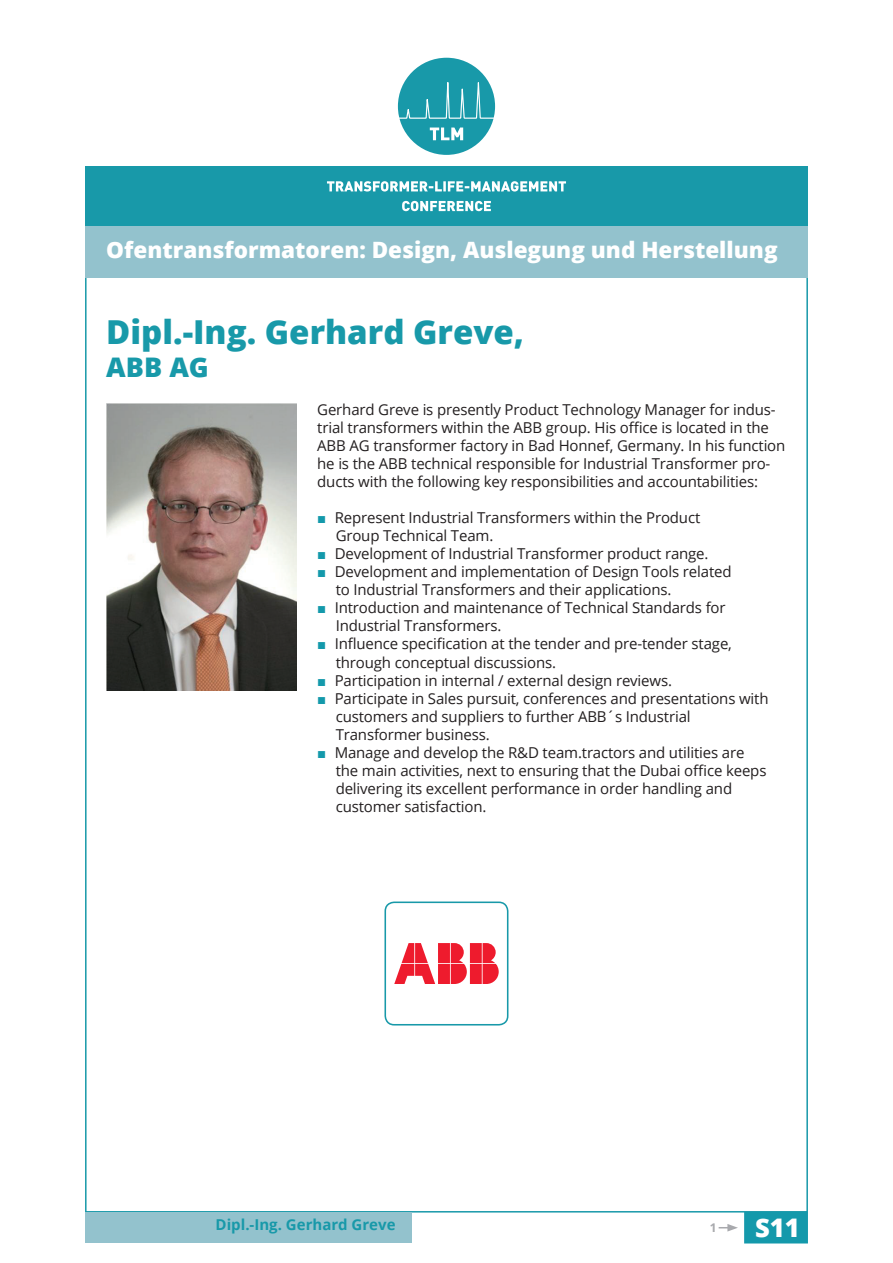
<style>
.page{position:relative;width:893px;height:1263px;background:#fff}
.page>*{position:absolute;margin:0;border:0;box-sizing:border-box;transform-origin:0 0}
.t1{font:800 33px "Open Sans";color:#1899a9}
.t2{font:800 27px "Open Sans";color:#1899a9}
.t3{font:800 25.65px "Open Sans";color:#fff}
.t4{font:800 22.5px "Open Sans";color:#fff}
.t5{font:15px/18px "Open Sans";letter-spacing:-.01em;color:#231f20}
.t6{font:700 15px "Open Sans";color:#1899a9}
.t7{font:700 12px "Open Sans";color:#a8a9ad}
.s1{font-family:"Arial";color:#1499ab}
</style>
<div class="page">
<div style="left:744px;top:1212px;width:64px;height:31px;background:#1499ab"></div>
<svg style="left:719px;top:1224px;width:19px;height:7px"></svg>
<div style="left:85px;top:1212px;width:327px;height:31px;background:#93c2cd"></div>
<img style="left:106px;top:404px;width:190px;height:286px">
<div style="left:384px;top:901px;width:124px;height:124px;border:2px solid #1899a9;border-radius:9px"></div>
<svg style="left:394px;top:943px;width:105px;height:41px"></svg>
<div style="left:85px;top:225px;width:723px;height:53px;background:#93c2cd"></div>
<div style="left:398px;top:58px;width:97px;height:97px;background:#1899a9;border-radius:50%"></div>
<svg style="left:397px;top:82px;width:99px;height:39px"></svg>
<svg style="left:430px;top:128px;width:33px;height:12px"></svg>
<div style="left:85px;top:167px;width:723px;height:59px;background:#1899a9"></div>
<svg style="left:327px;top:181px;width:239px;height:11px"></svg>
<svg style="left:402px;top:201px;width:89px;height:10px"></svg>
<h3 class="t4" style="left:106px;top:233px;width:673px">Ofentransformatoren: Design, Auslegung und Herstellung</h3>
<h1 class="t1" style="left:106px;top:307px;width:419px">Dipl.-Ing. Gerhard Greve,</h1>
<h2 class="t2" style="left:106px;top:346px;width:104px">ABB AG</h2>
<p class="t5" style="left:317px;top:401px;width:470px">Gerhard Greve is presently Product Technology Manager for indus&shy;trial transformers within the ABB group. His office is located in the ABB AG transformer factory in Bad Honnef, Germany. In his function he is the ABB technical responsible for Industrial Transformer pro&shy;ducts with the following key responsibilities and accountabilities:</p>
<p class="t5" style="left:336px;top:509px;width:366px;text-indent:-18px"><span class="s1">■</span> Represent Industrial Transformers within the Product<br>Group Technical Team.</p>
<p class="t5" style="left:317px;top:545px;width:393px"><span class="s1">■</span> Development of Industrial Transformer product range.</p>
<p class="t5" style="left:336px;top:563px;width:397px;text-indent:-18px"><span class="s1">■</span> Development and implementation of Design Tools related to Industrial Transformers and their applications.</p>
<p class="t5" style="left:336px;top:599px;width:391px;text-indent:-18px"><span class="s1">■</span> Introduction and maintenance of Technical Standards for<br>Industrial Transformers.</p>
<p class="t5" style="left:336px;top:635px;width:398px;text-indent:-18px"><span class="s1">■</span> Influence specification at the tender and pre-tender stage, through conceptual discussions.</p>
<p class="t5" style="left:317px;top:671px;width:356px"><span class="s1">■</span> Participation in internal / external design reviews.</p>
<p class="t5" style="left:336px;top:689px;width:434px;text-indent:-18px"><span class="s1">■</span> Participate in Sales pursuit, conferences and presentations with customers and suppliers to further ABB´s Industrial<br>Transformer business.</p>
<p class="t5" style="left:336px;top:743px;width:432px;text-indent:-18px"><span class="s1">■</span> Manage and develop the R&amp;D team.tractors and utilities are the main activities, next to ensuring that the Dubai office keeps delivering its excellent performance in order handling and customer satisfaction.</p>
<p class="t6" style="left:216px;top:1214px;width:181px">Dipl.-Ing. Gerhard Greve</p>
<p class="t7" style="left:710px;top:1219px;width:8px">1</p>
<h3 class="t3" style="left:755px;top:1208px;width:46px">S11</h3>
</div>
